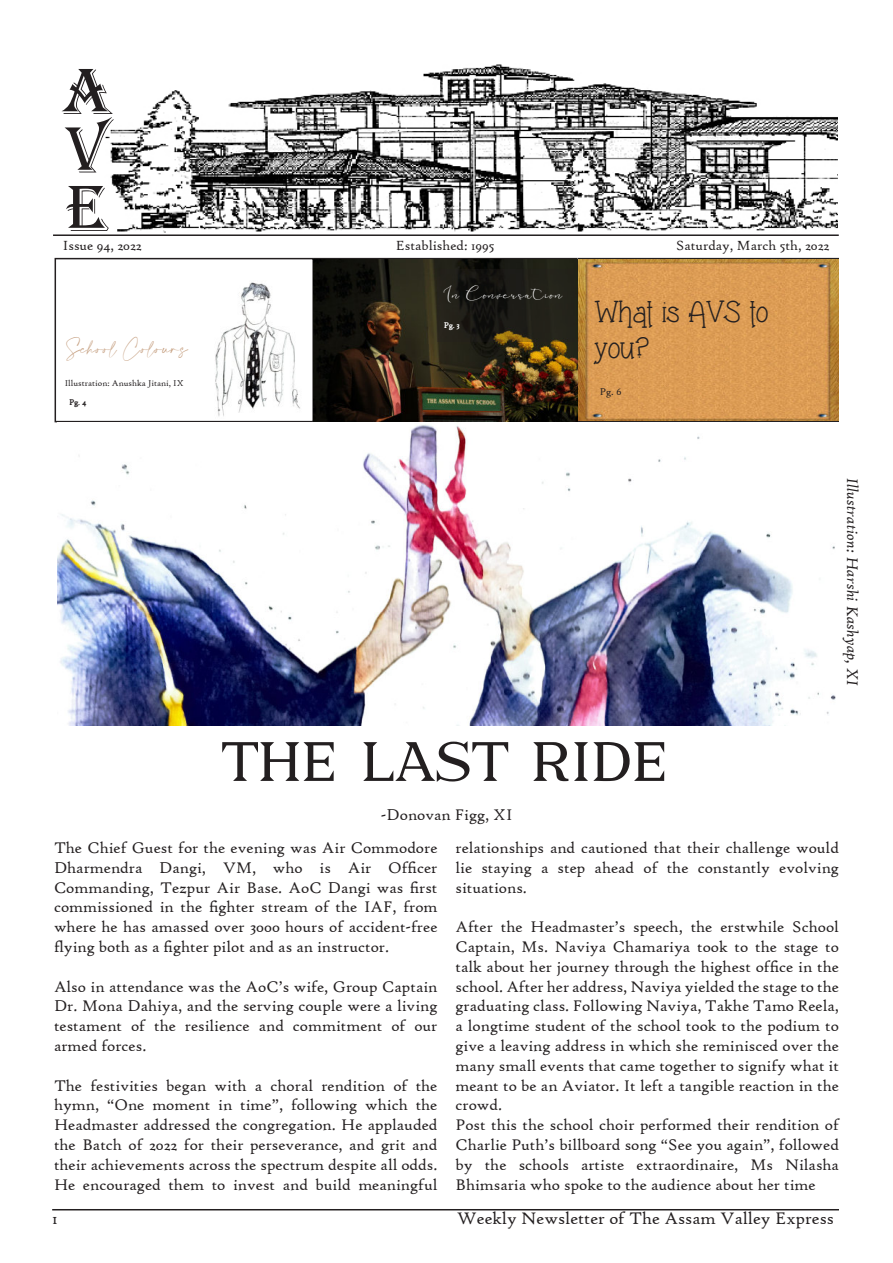
<style>
.page{position:relative;width:893px;height:1263px;background:#fff}
.page>*{position:absolute;margin:0;border:0;box-sizing:border-box;transform-origin:0 0}
.t1{font:67.5px "Algerian";color:#231f20}
.t2{font:54px "Heavy Rain";color:#231f20}
.t3{font:30px/36px "Grandma's Garden";color:#231f20}
.t4{font:18px "High Tower Text";color:#231f20}
.t5{font:16.5px/19.8px "High Tower Text";color:#231f20;text-align:justify}
.t6{font:italic 16.5px "High Tower Text";color:#231f20}
.t7{font:14.25px "High Tower Text";color:#231f20}
.t8{font:12px "Driana Brideth";letter-spacing:.12em;color:#fff}
.t9{font:12px "Amalfi Coast";letter-spacing:.08em;color:#c6a081}
.t10{font:10.5px "High Tower Text";color:#231f20}
.t11{font:9px "High Tower Text";color:#231f20}
.t12{font:700 9px "High Tower Text";color:#231f20}
.t13{font:700 9px "High Tower Text";color:#fff}
</style>
<div class="page">
<img style="left:105px;top:64px;width:732px;height:168px">
<hr style="left:53px;top:234px;width:786px;height:2px;background:#231f20">
<div style="left:55px;top:237px;width:102px;height:17px;border:2px solid #fff;border-radius:8px"></div>
<div style="left:387px;top:237px;width:118px;height:20px;border:2px solid #fff;border-radius:9px"></div>
<img style="left:215px;top:259px;width:621px;height:163px">
<div style="left:55px;top:258px;width:259px;height:164px;border:2px solid #231f20"></div>
<hr style="left:314px;top:421px;width:263px;height:1px;background:#231f20">
<hr style="left:314px;top:258px;width:263px;height:1px;background:#231f20">
<div style="left:578px;top:258px;width:261px;height:164px;border:2px solid #231f20"></div>
<img style="left:58px;top:424px;width:778px;height:301px">
<hr style="left:52px;top:1209px;width:787px;height:1px;background:#231f20">
<svg style="left:438px;top:269px;width:137px;height:73px;background:#201e16"></svg>
<p class="t1" style="left:62px;top:54px;width:53px">A</p>
<p class="t1" style="left:66px;top:113px;width:43px">V</p>
<p class="t1" style="left:66px;top:171px;width:43px">E</p>
<p class="t7" style="left:63px;top:237px;width:80px">Issue 94, 2022</p>
<p class="t9" style="left:66px;top:342px;width:123px">School Colours</p>
<p class="t11" style="left:65px;top:378px;width:120px">Illustration: Anushka Jitani, IX</p>
<p class="t12" style="left:69px;top:397px;width:18px">Pg. 4</p>
<p class="t7" style="left:396px;top:237px;width:100px">Established: 1995</p>
<p class="t7" style="left:676px;top:237px;width:155px">Saturday, March 5th, 2022</p>
<p class="t8" style="left:444px;top:286px;width:120px">In Conversation</p>
<p class="t13" style="left:444px;top:320px;width:17px">Pg. 3</p>
<p class="t3" style="left:594px;top:291px;width:176px">What is AVS to you?</p>
<p class="t10" style="left:600px;top:386px;width:23px">Pg. 6</p>
<p class="t2" style="left:222px;top:731px;width:448px">THE LAST RIDE</p>
<p class="t5" style="left:381px;top:805px;width:133px">-Donovan Figg, XI</p>
<p class="t6" style="left:862px;top:478px;width:210px;rotate:90deg">Illustration: Harshi Kashyap, XI</p>
<p class="t5" style="left:54px;top:838px;width:385px">The Chief Guest for the evening was Air Commodore Dharmendra Dangi, VM, who is Air Officer Commanding, Tezpur Air Base. AoC Dangi was first commissioned in the fighter stream of the IAF, from where he has amassed over 3000 hours of accident-free flying both as a fighter pilot and as an instructor.</p>
<p class="t5" style="left:54px;top:976px;width:385px">Also in attendance was the AoC’s wife, Group Captain Dr. Mona Dahiya, and the serving couple were a living testament of the resilience and commitment of our armed forces.</p>
<p class="t5" style="left:54px;top:1075px;width:385px">The festivities began with a choral rendition of the hymn, “One moment in time”, following which the Headmaster addressed the congregation. He applauded the Batch of 2022 for their perseverance, and grit and their achievements across the spectrum despite all odds.<br>He encouraged them to invest and build meaningful</p>
<p class="t5" style="left:455px;top:838px;width:385px">relationships and cautioned that their challenge would lie staying a step ahead of the constantly evolving situations.</p>
<p class="t5" style="left:455px;top:917px;width:385px">After the Headmaster’s speech, the erstwhile School Captain, Ms. Naviya Chamariya took to the stage to talk about her journey through the highest office in the school. After her address, Naviya yielded the stage to the graduating class. Following Naviya, Takhe Tamo Reela, a longtime student of the school took to the podium to give a leaving address in which she reminisced over the many small events that came together to signify what it meant to be an Aviator. It left a tangible reaction in the crowd.</p>
<p class="t5" style="left:455px;top:1115px;width:385px">Post this the school choir performed their rendition of Charlie Puth’s billboard song “See you again”, followed by the schools artiste extraordinaire, Ms Nilasha Bhimsaria who spoke to the audience about her time</p>
<p class="t4" style="left:52px;top:1207px;width:7px">1</p>
<p class="t4" style="left:457px;top:1207px;width:379px">Weekly Newsletter of The Assam Valley Express</p>
</div>
